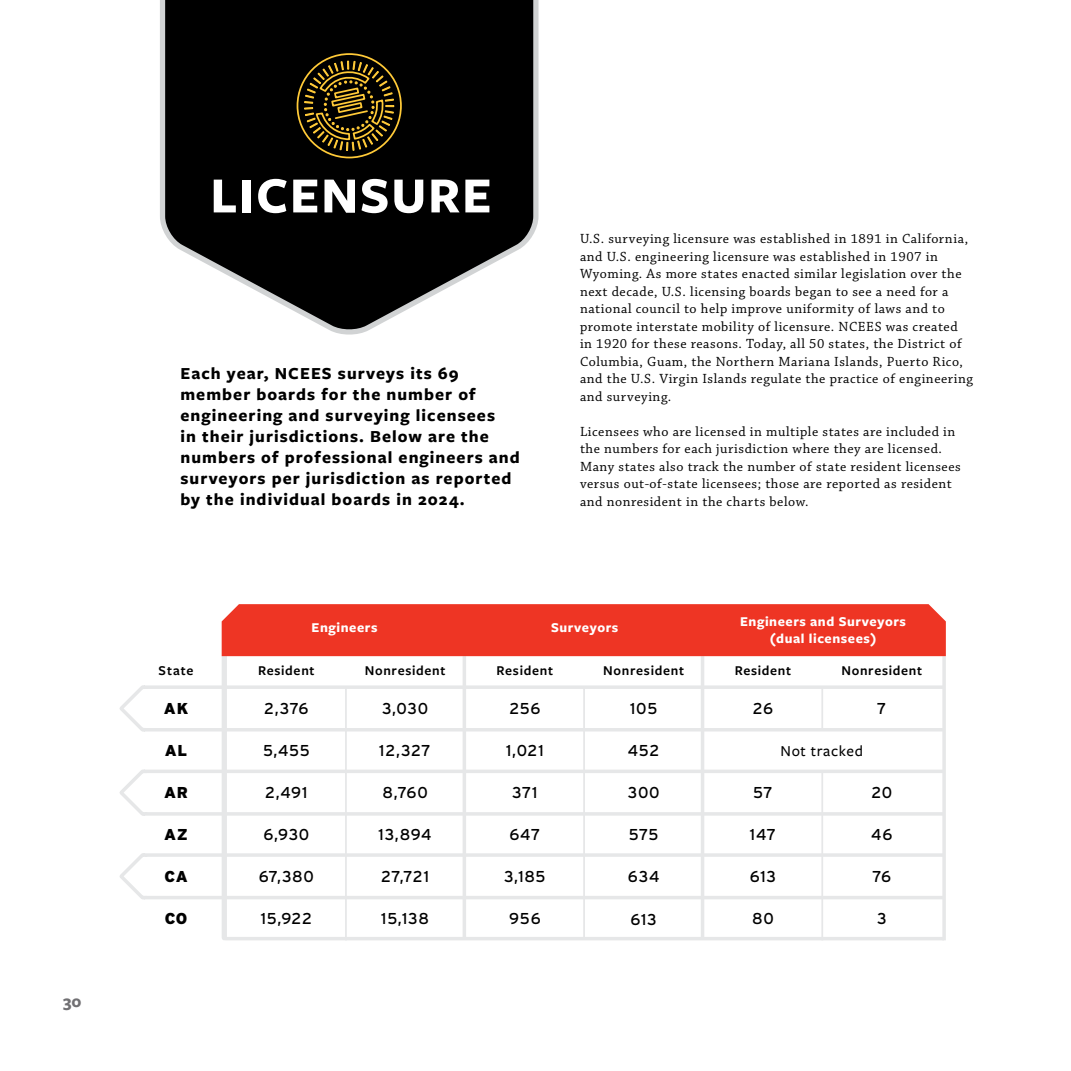
<style>
.page{position:relative;width:1071px;height:1071px;background:#fff}
.page>*{position:absolute;margin:0;border:0;box-sizing:border-box;transform-origin:0 0}
.t1{font:700 52.5px "Freight Sans Pro";letter-spacing:.03em;color:#fff}
.t2{font:700 17.5px/21px "Freight Sans Pro";letter-spacing:.06em;color:#000}
.t3{font:700 17.5px "Freight Sans Pro";color:#717073}
.t4{font:15.75px "Interstate";letter-spacing:.035em;color:#000}
.t5{font:900 15.75px "Interstate";letter-spacing:.05em;color:#000}
.t6{font:500 15.75px "Freight Sans Pro";letter-spacing:.04em;color:#000}
.t7{font:14px/17.5px "Chaparral Pro";letter-spacing:.04em;color:#000}
.t8{font:600 14px "Freight Sans Pro";letter-spacing:.05em;color:#000}
.t9{font:700 14px/16.8px "Freight Sans Pro";letter-spacing:.04em;color:#fff;text-align:center}
</style>
<div class="page">
<hr style="left:583px;top:687px;width:2px;height:252px;background:#e6e7e8">
<hr style="left:821px;top:772px;width:2px;height:168px;background:#e6e7e8">
<hr style="left:345px;top:687px;width:2px;height:253px;background:#e6e7e8">
<hr style="left:463px;top:656px;width:3px;height:283px;background:#e6e7e8">
<hr style="left:701px;top:656px;width:3px;height:283px;background:#e6e7e8">
<hr style="left:942px;top:656px;width:4px;height:284px;background:#e6e7e8">
<hr style="left:225px;top:937px;width:719px;height:3px;background:#e6e7e8">
<div style="left:222px;top:656px;width:5px;height:282px;background:#e6e7e8"></div>
<svg style="left:160px;top:0;width:379px;height:335px"></svg>
<svg style="left:297px;top:54px;width:104px;height:104px"></svg>
<div style="left:297px;top:53px;width:105px;height:105px;border:2px solid #ffca38;border-radius:50%"></div>
<svg style="left:304px;top:61px;width:90px;height:90px"></svg>
<svg style="left:119px;top:685px;width:823px;height:47px"></svg>
<svg style="left:119px;top:769px;width:823px;height:47px"></svg>
<svg style="left:119px;top:853px;width:823px;height:47px"></svg>
<div style="left:221px;top:604px;width:725px;height:53px;background:#ee3524"></div>
<p class="t3" style="left:63px;top:990px;width:20px">30</p>
<h1 class="t1" style="left:210px;top:159px;width:283px">LICENSURE</h1>
<p class="t2" style="left:180px;top:362px;width:341px">Each year, NCEES surveys its 69 member boards for the number of engineering and surveying licensees<br>in their jurisdictions. Below are the numbers of professional engineers and surveyors per jurisdiction as reported by the individual boards in 2024.</p>
<p class="t7" style="left:580px;top:230px;width:395px">U.S. surveying licensure was established in 1891 in California, and U.S. engineering licensure was established in 1907 in Wyoming. As more states enacted similar legislation over the next decade, U.S. licensing boards began to see a need for a national council to help improve uniformity of laws and to promote interstate mobility of licensure. NCEES was created in 1920 for these reasons. Today, all 50 states, the District of Columbia, Guam, the Northern Mariana Islands, Puerto Rico, and the U.S. Virgin Islands regulate the practice of engineering and surveying.</p>
<p class="t7" style="left:580px;top:423px;width:382px">Licensees who are licensed in multiple states are included in the numbers for each jurisdiction where they are licensed.<br>Many states also track the number of state resident licensees versus out-of-state licensees; those are reported as resident and nonresident in the charts below.</p>
<p class="t8" style="left:159px;top:661px;width:37px">State</p>
<p class="t5" style="left:164px;top:700px;width:26px">AK</p>
<p class="t5" style="left:165px;top:742px;width:24px">AL</p>
<p class="t5" style="left:164px;top:784px;width:26px">AR</p>
<p class="t5" style="left:164px;top:826px;width:25px">AZ</p>
<p class="t5" style="left:164px;top:868px;width:25px">CA</p>
<p class="t5" style="left:165px;top:910px;width:24px">CO</p>
<p class="t9" style="left:312px;top:619px;width:67px">Engineers</p>
<p class="t9" style="left:740px;top:613px;width:167px">Engineers and Surveyors (dual licensees)</p>
<p class="t9" style="left:551px;top:619px;width:69px">Surveyors</p>
<p class="t8" style="left:258px;top:661px;width:58px">Resident</p>
<p class="t8" style="left:365px;top:661px;width:82px">Nonresident</p>
<p class="t8" style="left:497px;top:661px;width:58px">Resident</p>
<p class="t8" style="left:603px;top:661px;width:82px">Nonresident</p>
<p class="t8" style="left:735px;top:661px;width:58px">Resident</p>
<p class="t8" style="left:841px;top:661px;width:82px">Nonresident</p>
<p class="t4" style="left:264px;top:699px;width:46px">2,376</p>
<p class="t4" style="left:263px;top:741px;width:48px">5,455</p>
<p class="t4" style="left:265px;top:783px;width:44px">2,491</p>
<p class="t4" style="left:263px;top:825px;width:47px">6,930</p>
<p class="t4" style="left:259px;top:867px;width:57px">67,380</p>
<p class="t4" style="left:261px;top:909px;width:53px">15,922</p>
<p class="t4" style="left:382px;top:699px;width:48px">3,030</p>
<p class="t4" style="left:379px;top:741px;width:53px">12,327</p>
<p class="t4" style="left:383px;top:783px;width:47px">8,760</p>
<p class="t4" style="left:379px;top:825px;width:54px">13,894</p>
<p class="t4" style="left:381px;top:867px;width:49px">27,721</p>
<p class="t4" style="left:381px;top:909px;width:49px">15,138</p>
<p class="t4" style="left:509px;top:700px;width:33px">256</p>
<p class="t4" style="left:506px;top:742px;width:39px">1,021</p>
<p class="t4" style="left:512px;top:784px;width:27px">371</p>
<p class="t4" style="left:509px;top:826px;width:33px">647</p>
<p class="t4" style="left:504px;top:868px;width:43px">3,185</p>
<p class="t4" style="left:509px;top:910px;width:33px">956</p>
<p class="t4" style="left:630px;top:700px;width:29px">105</p>
<p class="t4" style="left:628px;top:742px;width:33px">452</p>
<p class="t4" style="left:628px;top:784px;width:33px">300</p>
<p class="t4" style="left:629px;top:826px;width:31px">575</p>
<p class="t4" style="left:628px;top:868px;width:33px">634</p>
<p class="t4" style="left:631px;top:910px;width:28px">613</p>
<p class="t4" style="left:753px;top:700px;width:22px">26</p>
<p class="t6" style="left:781px;top:740px;width:84px">Not tracked</p>
<p class="t4" style="left:877px;top:700px;width:11px">7</p>
<p class="t4" style="left:753px;top:784px;width:21px">57</p>
<p class="t4" style="left:750px;top:826px;width:28px">147</p>
<p class="t4" style="left:750px;top:868px;width:28px">613</p>
<p class="t4" style="left:752px;top:910px;width:23px">80</p>
<p class="t4" style="left:871px;top:784px;width:22px">20</p>
<p class="t4" style="left:871px;top:826px;width:23px">46</p>
<p class="t4" style="left:872px;top:868px;width:20px">76</p>
<p class="t4" style="left:877px;top:910px;width:11px">3</p>
</div>
